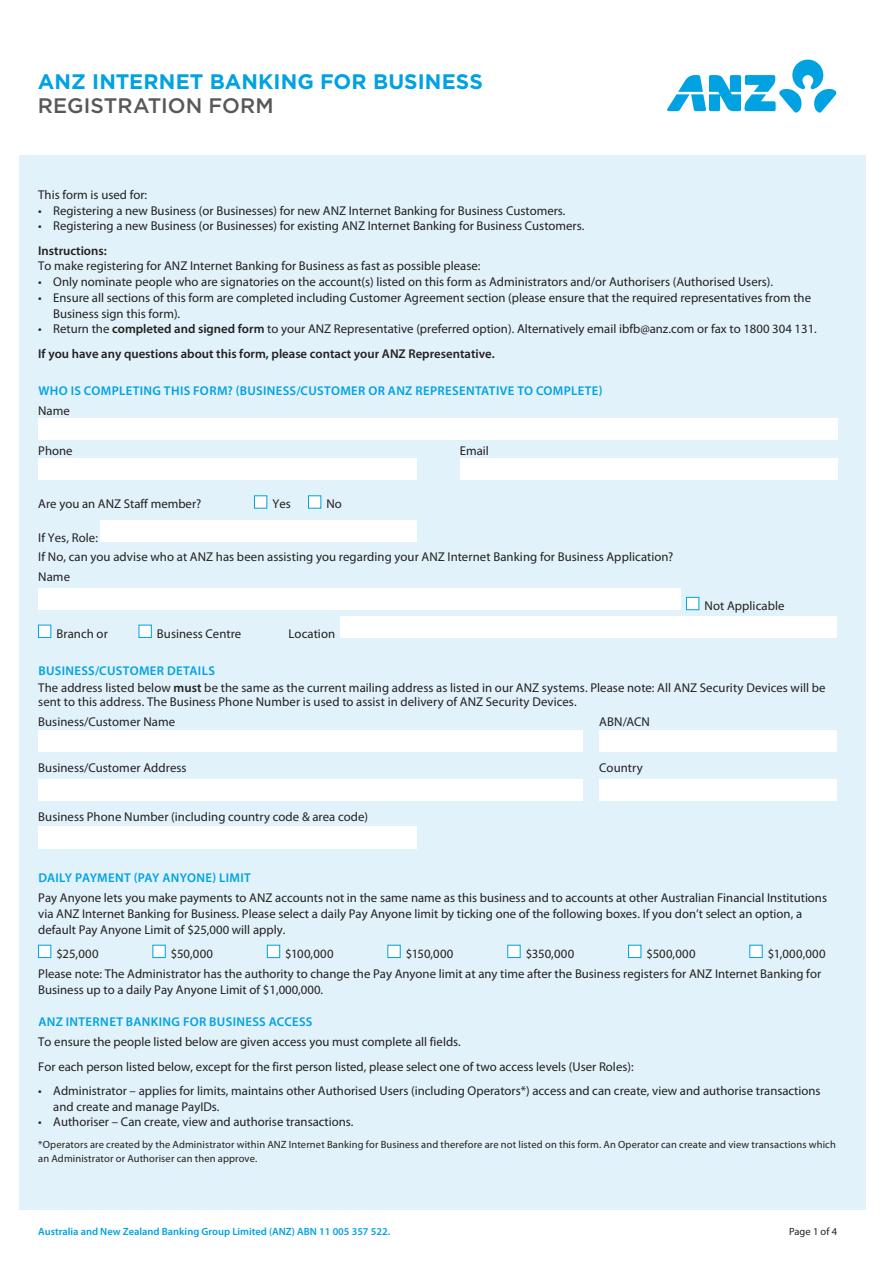
<style>
.page{position:relative;width:893px;height:1263px;background:#fff}
.page>*{position:absolute;margin:0;border:0;box-sizing:border-box;transform-origin:0 0}
.t1{font:700 21px "Gotham";letter-spacing:.005em;color:#00a2e1}
.t2{font:500 21px "Gotham";color:#57585a}
.t3{font:12.75px/15.8px "Myriad Pro";color:#231f20}
.t4{font:600 12.75px "Myriad Pro";letter-spacing:.03em;color:#00a2e1}
.t5{font:600 12.75px "Myriad Pro";color:#231f20}
.t6{font:10.5px/13.5px "Myriad Pro";letter-spacing:.01em;color:#231f20}
.t7{font:600 10.5px "Myriad Pro";color:#00a2e1}
.s1{font-weight:600}
.s2{font-weight:600;color:#00a2e1}
</style>
<div class="page">
<div style="left:19px;top:155px;width:847px;height:1055px;background:#e1f2fa"></div>
<div style="left:38px;top:418px;width:800px;height:21px;background:#fff"></div>
<div style="left:38px;top:459px;width:379px;height:21px;background:#fff"></div>
<div style="left:460px;top:459px;width:378px;height:21px;background:#fff"></div>
<div style="left:254px;top:496px;width:13px;height:12px;background:#fff;border:1px solid #00a2e1"></div>
<div style="left:308px;top:496px;width:13px;height:12px;background:#fff;border:1px solid #00a2e1"></div>
<div style="left:101px;top:520px;width:316px;height:22px;background:#fff"></div>
<div style="left:38px;top:589px;width:642px;height:21px;background:#fff"></div>
<div style="left:686px;top:597px;width:13px;height:13px;background:#fff;border:1px solid #00a2e1"></div>
<div style="left:38px;top:625px;width:13px;height:13px;background:#fff;border:1px solid #00a2e1"></div>
<div style="left:139px;top:625px;width:13px;height:13px;background:#fff;border:1px solid #00a2e1"></div>
<div style="left:341px;top:616px;width:496px;height:22px;background:#fff"></div>
<div style="left:38px;top:730px;width:545px;height:21px;background:#fff"></div>
<div style="left:599px;top:730px;width:238px;height:21px;background:#fff"></div>
<div style="left:38px;top:779px;width:545px;height:21px;background:#fff"></div>
<div style="left:599px;top:779px;width:238px;height:21px;background:#fff"></div>
<div style="left:38px;top:826px;width:379px;height:23px;background:#fff"></div>
<div style="left:38px;top:945px;width:13px;height:13px;background:#fff;border:1px solid #00a2e1"></div>
<div style="left:153px;top:945px;width:12px;height:13px;background:#fff;border:1px solid #00a2e1"></div>
<div style="left:267px;top:945px;width:13px;height:13px;background:#fff;border:1px solid #00a2e1"></div>
<div style="left:388px;top:945px;width:12px;height:13px;background:#fff;border:1px solid #00a2e1"></div>
<div style="left:508px;top:945px;width:12px;height:13px;background:#fff;border:1px solid #00a2e1"></div>
<div style="left:628px;top:945px;width:13px;height:13px;background:#fff;border:1px solid #00a2e1"></div>
<div style="left:750px;top:945px;width:12px;height:13px;background:#fff;border:1px solid #00a2e1"></div>
<svg style="left:667px;top:59px;width:170px;height:54px"></svg>
<h1 class="t1" style="left:38px;top:69px;width:446px">ANZ INTERNET BANKING FOR BUSINESS</h1>
<h1 class="t2" style="left:38px;top:93px;width:237px">REGISTRATION FORM</h1>
<p class="t3" style="left:38px;top:186px;width:110px">This form is used for:</p>
<p class="t3" style="left:38px;top:202px;width:529px">• Registering a new Business (or Businesses) for new ANZ Internet Banking for Business Customers.</p>
<p class="t3" style="left:38px;top:218px;width:548px">• Registering a new Business (or Businesses) for existing ANZ Internet Banking for Business Customers.</p>
<p class="t5" style="left:38px;top:242px;width:70px">Instructions:</p>
<p class="t3" style="left:38px;top:258px;width:444px">To make registering for ANZ Internet Banking for Business as fast as possible please:</p>
<p class="t3" style="left:38px;top:274px;width:736px">• Only nominate people who are signatories on the account(s) listed on this form as Administrators and/or Authorisers (Authorised Users).</p>
<p class="t3" style="left:53px;top:289px;width:759px;text-indent:-15px">• Ensure all sections of this form are completed including Customer Agreement section (please ensure that the required representatives from the<br>Business sign this form).</p>
<p class="t3" style="left:38px;top:317px;width:780px;line-height:24.3px">• Return the <span class="s1">completed and signed form</span> to your ANZ Representative (preferred option). Alternatively email ibfb@anz.com or fax to 1800 304 131.<br><span class="s1">If you have any questions about this form, please contact your ANZ Representative.</span></p>
<p class="t4" style="left:38px;top:382px;width:566px">WHO IS COMPLETING THIS FORM? (BUSINESS/CUSTOMER OR ANZ REPRESENTATIVE TO COMPLETE)</p>
<p class="t3" style="left:38px;top:402px;width:33px">Name</p>
<p class="t3" style="left:38px;top:443px;width:36px">Phone</p>
<p class="t3" style="left:460px;top:443px;width:31px">Email</p>
<p class="t3" style="left:38px;top:496px;width:165px">Are you an ANZ Staff member?</p>
<p class="t3" style="left:272px;top:496px;width:20px">Yes</p>
<p class="t3" style="left:326px;top:496px;width:17px">No</p>
<p class="t3" style="left:38px;top:528px;width:637px;line-height:19.2px">If Yes, Role:<br>If No, can you advise who at ANZ has been assisting you regarding your ANZ Internet Banking for Business Application?</p>
<p class="t3" style="left:38px;top:569px;width:33px">Name</p>
<p class="t3" style="left:704px;top:597px;width:82px">Not Applicable</p>
<p class="t3" style="left:56px;top:625px;width:53px">Branch or</p>
<p class="t3" style="left:157px;top:625px;width:86px">Business Centre</p>
<p class="t3" style="left:288px;top:625px;width:48px">Location</p>
<p class="t3" style="left:38px;top:661px;width:789px;line-height:17.7px"><span class="s2">BUSINESS/CUSTOMER DETAILS<br></span>The address listed below <span class="s1">must</span> be the same as the current mailing address as listed in our ANZ systems. Please note: All ANZ Security Devices will be</p>
<p class="t3" style="left:38px;top:691px;width:540px;line-height:20.5px">sent to this address. The Business Phone Number is used to assist in delivery of ANZ Security Devices.<br>Business/Customer Name</p>
<p class="t3" style="left:599px;top:714px;width:52px">ABN/ACN</p>
<p class="t3" style="left:38px;top:759px;width:150px">Business/Customer Address</p>
<p class="t3" style="left:599px;top:759px;width:45px">Country</p>
<p class="t3" style="left:38px;top:808px;width:331px">Business Phone Number (including country code &amp; area code)</p>
<p class="t4" style="left:38px;top:869px;width:214px">DAILY PAYMENT (PAY ANYONE) LIMIT</p>
<p class="t3" style="left:38px;top:890px;width:790px">Pay Anyone lets you make payments to ANZ accounts not in the same name as this business and to accounts at other Australian Financial Institutions via ANZ Internet Banking for Business. Please select a daily Pay Anyone limit by ticking one of the following boxes. If you don’t select an option, a default Pay Anyone Limit of $25,000 will apply.</p>
<p class="t3" style="left:56px;top:945px;width:44px">$25,000</p>
<p class="t3" style="left:171px;top:945px;width:44px">$50,000</p>
<p class="t3" style="left:285px;top:945px;width:50px">$100,000</p>
<p class="t3" style="left:406px;top:945px;width:49px">$150,000</p>
<p class="t3" style="left:526px;top:945px;width:50px">$350,000</p>
<p class="t3" style="left:646px;top:945px;width:51px">$500,000</p>
<p class="t3" style="left:38px;top:943px;width:789px;line-height:20px;text-indent:729px">$1,000,000<br>Please note: The Administrator has the authority to change the Pay Anyone limit at any time after the Business registers for ANZ Internet Banking for</p>
<p class="t3" style="left:38px;top:981px;width:286px">Business up to a daily Pay Anyone Limit of $1,000,000.</p>
<p class="t4" style="left:38px;top:1014px;width:276px">ANZ INTERNET BANKING FOR BUSINESS ACCESS</p>
<p class="t3" style="left:38px;top:1030px;width:597px;line-height:24.3px">To ensure the people listed below are given access you must complete all fields.<br>For each person listed below, except for the first person listed, please select one of two access levels (User Roles):</p>
<p class="t3" style="left:53px;top:1082px;width:769px;text-indent:-15px">• Administrator – applies for limits, maintains other Authorised Users (including Operators*) access and can create, view and authorise transactions and create and manage PayIDs.</p>
<p class="t3" style="left:38px;top:1114px;width:317px">• Authoriser – Can create, view and authorise transactions.</p>
<p class="t6" style="left:38px;top:1138px;width:799px">*Operators are created by the Administrator within ANZ Internet Banking for Business and therefore are not listed on this form. An Operator can create and view transactions which an Administrator or Authoriser can then approve.</p>
<p class="t7" style="left:38px;top:1225px;width:353px">Australia and New Zealand Banking Group Limited (ANZ) ABN 11 005 357 522.</p>
<p class="t6" style="left:789px;top:1225px;width:50px">Page 1 of 4</p>
</div>
